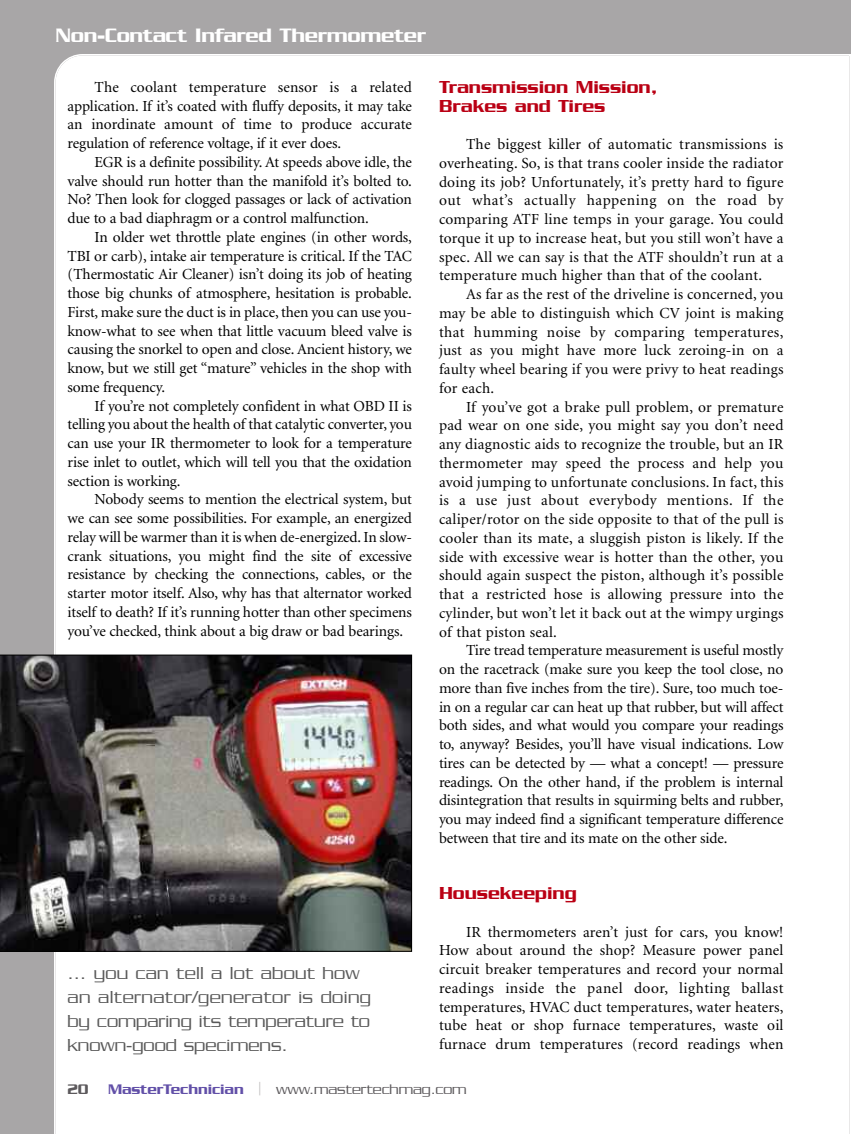
<style>
.page{position:relative;width:851px;height:1134px;background:#fff}
.page>*{position:absolute;margin:0;border:0;box-sizing:border-box;transform-origin:0 0}
.t1{font:500 21px "Serpentine";letter-spacing:-.015em;color:#fff}
.t2{font:300 18.75px/24px "Serpentine";letter-spacing:.015em;color:#595959}
.t3{font:500 18.75px/18.8px "Serpentine";color:#ba0014}
.t4{font:15.3px/18.8px "Minion";letter-spacing:-.01em;color:#000;text-align:justify}
.t5{font:300 15px "Serpentine";letter-spacing:-.005em;color:#5c595c}
.t6{font:500 15px "Serpentine";color:#5c595c}
.s1{font-weight:500;color:#6250a8}
.s2{font-family:"Minion";font-weight:400;font-size:13.5px;color:#c1bfc0}
</style>
<div class="page">
<div style="left:0;top:0;width:850px;height:1134px;background:#a8a6a7"></div>
<div style="left:54px;top:54px;width:796px;height:1080px;background:#fff"></div>
<img style="left:0;top:655px;width:412px;height:297px">
<h1 class="t1" style="left:56px;top:28px;width:372px">Non-Contact Infared Thermometer</h1>
<p class="t4" style="left:68px;top:79px;width:346px;text-indent:27px">The coolant temperature sensor is a related application. If it’s coated with fluffy deposits, it may take an inordinate amount of time to produce accurate regulation of reference voltage, if it ever does.</p>
<p class="t4" style="left:68px;top:154px;width:346px;text-indent:27px">EGR is a definite possibility. At speeds above idle, the valve should run hotter than the manifold it’s bolted to.<br>No? Then look for clogged passages or lack of activation due to a bad diaphragm or a control malfunction.</p>
<p class="t4" style="left:67px;top:229px;width:346px;text-indent:27px">In older wet throttle plate engines (in other words, TBI or carb), intake air temperature is critical. If the TAC (Thermostatic Air Cleaner) isn’t doing its job of heating those big chunks of atmosphere, hesitation is probable.<br>First, make sure the duct is in place, then you can use you&shy;know-what to see when that little vacuum bleed valve is causing the snorkel to open and close. Ancient history, we know, but we still get “mature” vehicles in the shop with some frequency.</p>
<p class="t4" style="left:67px;top:398px;width:346px;text-indent:27px">If you’re not completely confident in what OBD II is telling you about the health of that catalytic converter, you can use your IR thermometer to look for a temperature rise inlet to outlet, which will tell you that the oxidation section is working.</p>
<p class="t4" style="left:67px;top:491px;width:346px;text-indent:27px">Nobody seems to mention the electrical system, but we can see some possibilities. For example, an energized relay will be warmer than it is when de-energized. In slow&shy;crank situations, you might find the site of excessive resistance by checking the connections, cables, or the starter motor itself. Also, why has that alternator worked itself to death? If it’s running hotter than other specimens you’ve checked, think about a big draw or bad bearings.</p>
<p class="t3" style="left:439px;top:79px;width:220px">Transmission Mission,<br>Brakes and Tires</p>
<p class="t4" style="left:439px;top:136px;width:346px;text-indent:27px">The biggest killer of automatic transmissions is overheating. So, is that trans cooler inside the radiator doing its job? Unfortunately, it’s pretty hard to figure out what’s actually happening on the road by comparing ATF line temps in your garage. You could torque it up to increase heat, but you still won’t have a spec. All we can say is that the ATF shouldn’t run at a temperature much higher than that of the coolant.</p>
<p class="t4" style="left:439px;top:286px;width:346px;text-indent:27px">As far as the rest of the driveline is concerned, you may be able to distinguish which CV joint is making that humming noise by comparing temperatures, just as you might have more luck zeroing-in on a faulty wheel bearing if you were privy to heat readings for each.</p>
<p class="t4" style="left:439px;top:399px;width:346px;text-indent:27px">If you’ve got a brake pull problem, or premature pad wear on one side, you might say you don’t need any diagnostic aids to recognize the trouble, but an IR thermometer may speed the process and help you avoid jumping to unfortunate conclusions. In fact, this is a use just about everybody mentions. If the caliper/rotor on the side opposite to that of the pull is cooler than its mate, a sluggish piston is likely. If the side with excessive wear is hotter than the other, you should again suspect the piston, although it’s possible that a restricted hose is allowing pressure into the cylinder, but won’t let it back out at the wimpy urgings of that piston seal.</p>
<p class="t4" style="left:439px;top:642px;width:346px;text-indent:27px">Tire tread temperature measurement is useful mostly on the racetrack (make sure you keep the tool close, no more than five inches from the tire). Sure, too much toe&shy;in on a regular car can heat up that rubber, but will affect both sides, and what would you compare your readings to, anyway? Besides, you’ll have visual indications. Low tires can be detected by — what a concept! — pressure readings. On the other hand, if the problem is internal disintegration that results in squirming belts and rubber, you may indeed find a significant temperature difference between that tire and its mate on the other side.</p>
<p class="t2" style="left:67px;top:962px;width:305px">… you can tell a lot about how an alternator/generator is doing by comparing its temperature to known-good specimens.</p>
<p class="t3" style="left:439px;top:886px;width:139px">Housekeeping</p>
<p class="t4" style="left:439px;top:924px;width:346px;text-indent:27px">IR thermometers aren’t just for cars, you know!<br>How about around the shop? Measure power panel circuit breaker temperatures and record your normal readings inside the panel door, lighting ballast temperatures, HVAC duct temperatures, water heaters, tube heat or shop furnace temperatures, waste oil furnace drum temperatures (record readings when</p>
<p class="t6" style="left:68px;top:1084px;width:23px">20</p>
<p class="t5" style="left:108px;top:1084px;width:360px"><span class="s1">MasterTechnician</span> <span class="s2">|</span> www.mastertechmag.com</p>
</div>
